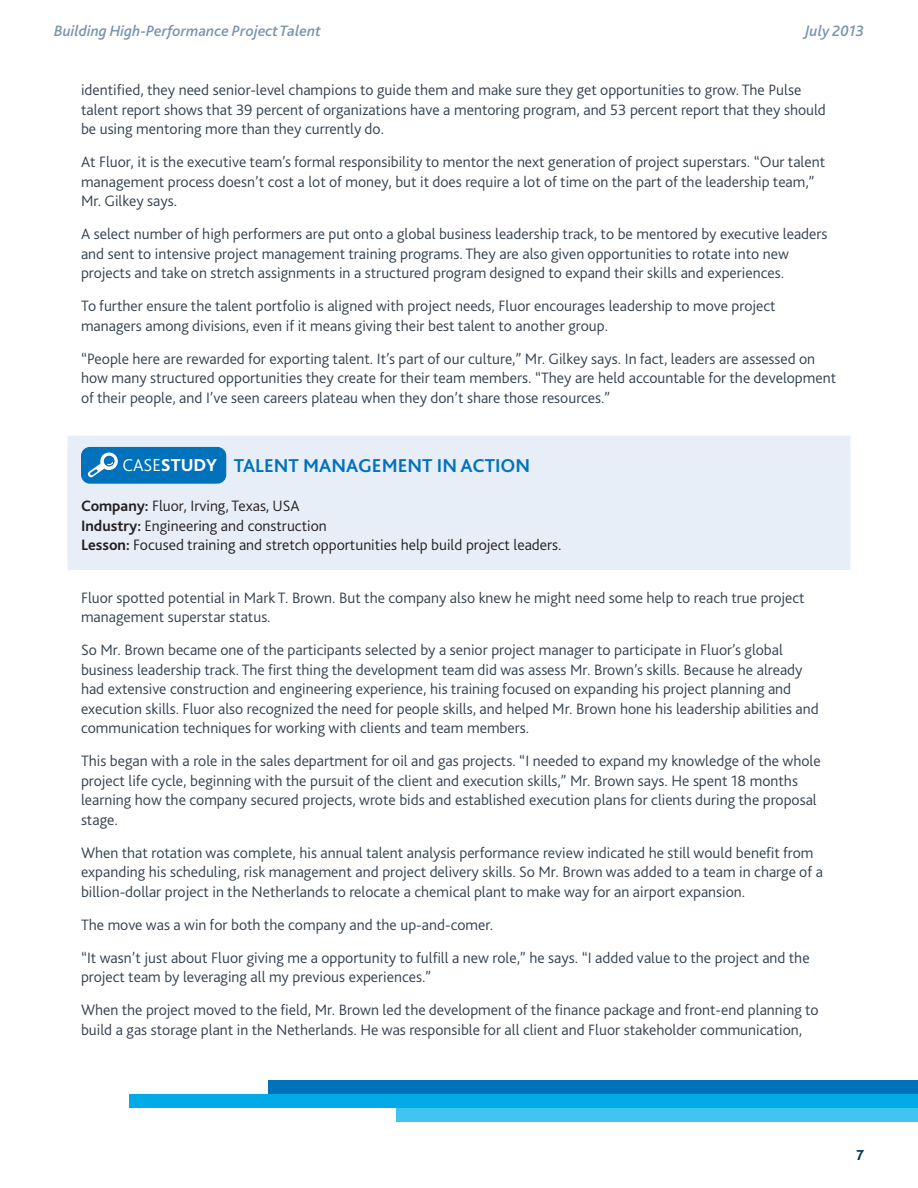
<style>
.page{position:relative;width:918px;height:1188px;background:#fff}
.page>*{position:absolute;margin:0;border:0;box-sizing:border-box;transform-origin:0 0}
.Subheading_1-b{font:700 19.5px "Bliss 2";color:#0072bc}
.t1{font:800 18px "Bliss 2";color:#fff}
.Body{font:300 15.75px/19.5px "Bliss 2";color:#334150}
.Body_2__black{font:300 15.75px "Bliss 2";color:#231f20}
.t2{font:italic 500 15.75px "Bliss 2";color:#7994b0}
.t3{font:800 15px "Bliss 2";color:#00395c}
.s1{font-weight:300}
.s2{font-weight:700}
</style>
<div class="page">
<div style="left:268px;top:1080px;width:650px;height:14px;background:#0072bc"></div>
<div style="left:130px;top:1094px;width:788px;height:14px;background:#00abe7"></div>
<div style="left:397px;top:1108px;width:521px;height:14px;background:#42c4f2"></div>
<div style="left:68px;top:436px;width:782px;height:120px;background:#e8eef8"></div>
<div style="left:68px;top:450px;width:782px;height:120px;background:#e8eef8"></div>
<div style="left:81px;top:447px;width:145px;height:37px;background:#0072bc;border-radius:9px"></div>
<svg style="left:88px;top:453px;width:30px;height:24px"></svg>
<p class="t2" style="left:54px;top:21px;width:268px">Building High-Performance Project Talent</p>
<p class="t2" style="left:805px;top:21px;width:61px">July 2013</p>
<p class="Body" style="left:81px;top:80px;width:746px">identified, they need senior-level champions to guide them and make sure they get opportunities to grow. The Pulse talent report shows that 39 percent of organizations have a mentoring program, and 53 percent report that they should be using mentoring more than they currently do.</p>
<p class="Body" style="left:81px;top:152px;width:746px">At Fluor, it is the executive team’s formal responsibility to mentor the next generation of project superstars. “Our talent management process doesn’t cost a lot of money, but it does require a lot of time on the part of the leadership team,”<br>Mr. Gilkey says.</p>
<p class="Body" style="left:81px;top:224px;width:748px">A select number of high performers are put onto a global business leadership track, to be mentored by executive leaders and sent to intensive project management training programs. They are also given opportunities to rotate into new projects and take on stretch assignments in a structured program designed to expand their skills and experiences.</p>
<p class="Body" style="left:81px;top:296px;width:696px">To further ensure the talent portfolio is aligned with project needs, Fluor encourages leadership to move project managers among divisions, even if it means giving their best talent to another group.</p>
<p class="Body" style="left:81px;top:348px;width:757px">“People here are rewarded for exporting talent. It’s part of our culture,” Mr. Gilkey says. In fact, leaders are assessed on how many structured opportunities they create for their team members. “They are held accountable for the development of their people, and I’ve seen careers plateau when they don’t share those resources.”</p>
<p class="t1" style="left:122px;top:454px;width:96px"><span class="s1">CASE</span>STUDY</p>
<p class="Subheading_1-b" style="left:234px;top:453px;width:298px">TALENT MANAGEMENT IN ACTION</p>
<p class="Body_2__black" style="left:81px;top:496px;width:220px"><span class="s2">Company:</span> Fluor, Irving, Texas, USA</p>
<p class="Body_2__black" style="left:81px;top:516px;width:247px"><span class="s2">Industry:</span> Engineering and construction</p>
<p class="Body_2__black" style="left:81px;top:535px;width:482px"><span class="s2">Lesson:</span> Focused training and stretch opportunities help build project leaders.</p>
<p class="Body" style="left:81px;top:588px;width:725px">Fluor spotted potential in Mark T. Brown. But the company also knew he might need some help to reach true project management superstar status.</p>
<p class="Body" style="left:81px;top:640px;width:739px">So Mr. Brown became one of the participants selected by a senior project manager to participate in Fluor’s global business leadership track. The first thing the development team did was assess Mr. Brown’s skills. Because he already had extensive construction and engineering experience, his training focused on expanding his project planning and execution skills. Fluor also recognized the need for people skills, and helped Mr. Brown hone his leadership abilities and communication techniques for working with clients and team members.</p>
<p class="Body" style="left:81px;top:751px;width:741px">This began with a role in the sales department for oil and gas projects. “I needed to expand my knowledge of the whole project life cycle, beginning with the pursuit of the client and execution skills,” Mr. Brown says. He spent 18 months learning how the company secured projects, wrote bids and established execution plans for clients during the proposal stage.</p>
<p class="Body" style="left:81px;top:843px;width:743px">When that rotation was complete, his annual talent analysis performance review indicated he still would benefit from expanding his scheduling, risk management and project delivery skills. So Mr. Brown was added to a team in charge of a billion-dollar project in the Netherlands to relocate a chemical plant to make way for an airport expansion.</p>
<p class="Body" style="left:81px;top:915px;width:414px">The move was a win for both the company and the up-and-comer.</p>
<p class="Body" style="left:81px;top:948px;width:730px">“It wasn’t just about Fluor giving me a opportunity to fulfill a new role,” he says. “I added value to the project and the project team by leveraging all my previous experiences.”</p>
<p class="Body" style="left:81px;top:1000px;width:739px">When the project moved to the field, Mr. Brown led the development of the finance package and front-end planning to build a gas storage plant in the Netherlands. He was responsible for all client and Fluor stakeholder communication,</p>
<p class="t3" style="left:856px;top:1146px;width:9px">7</p>
</div>
